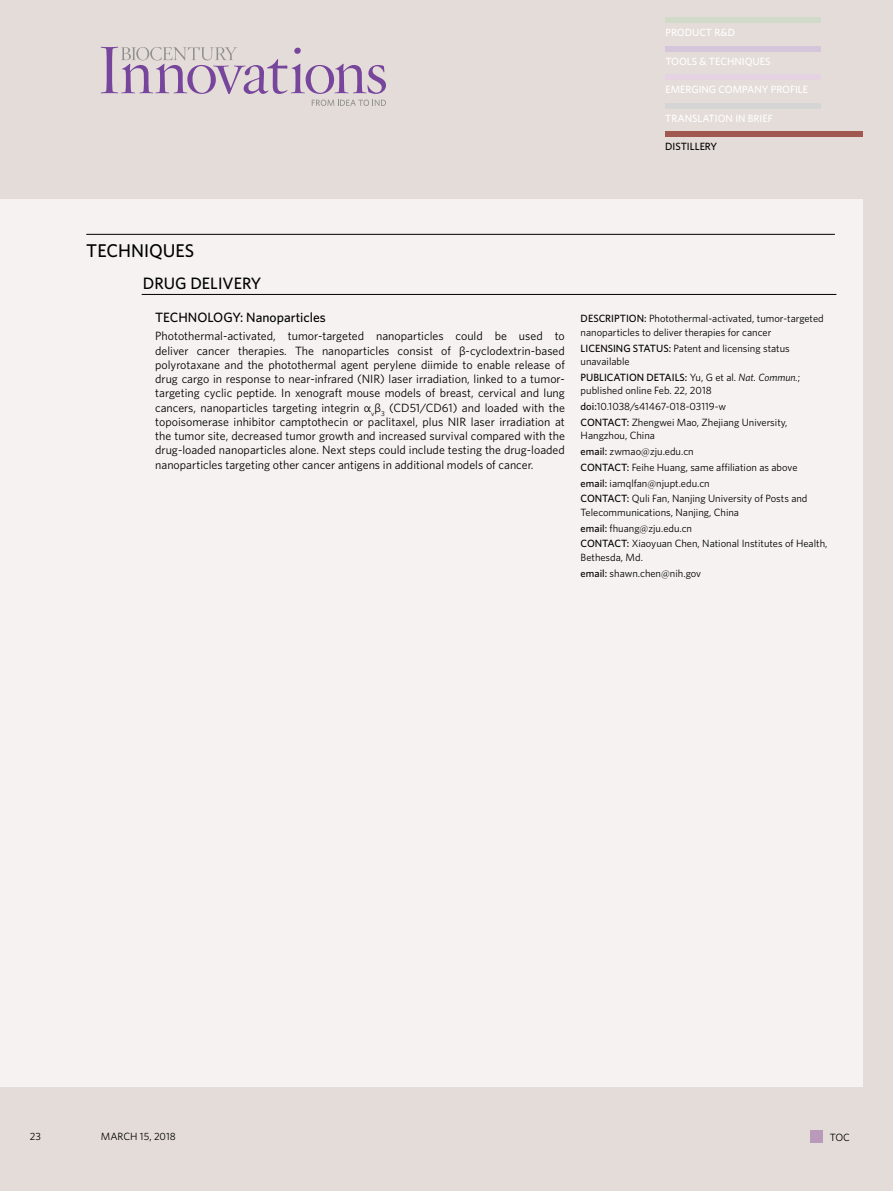
<style>
.page{position:relative;width:893px;height:1191px;background:#e4dcd8}
.page>*{position:absolute;margin:0;border:0;box-sizing:border-box;transform-origin:0 0}
.t1{font:500 18.45px "Whitney";color:#000}
.distillery_section{font:500 16.5px "Whitney";color:#000}
.indications{font:500 13.5px "Whitney";color:#000}
.body_text{font:12px/14.2px "Whitney";color:#000;text-align:justify}
.side_text{font:10.5px/13.5px "Whitney";color:#000}
.side_text_target{font:10.5px/13.5px "Whitney";color:#000}
.t2{font:500 10.5px "Whitney";color:#fff}
.t3{font:500 10.5px "Whitney";color:#000}
.s1{font-weight:500}
.s2{font-style:italic}
</style>
<div class="page">
<svg style="left:101px;top:47px;width:285px;height:47px"></svg>
<svg style="left:312px;top:100px;width:74px;height:6px"></svg>
<div style="left:0;top:199px;width:863px;height:887px;background:#f5f2f1"></div>
<div style="left:665px;top:75px;width:156px;height:5px;background:#e5d3e3"></div>
<div style="left:665px;top:103px;width:156px;height:5px;background:#d4d5d4"></div>
<div style="left:665px;top:18px;width:156px;height:5px;background:#d2dac9"></div>
<div style="left:665px;top:46px;width:156px;height:5px;background:#d5c6dc"></div>
<div style="left:811px;top:1130px;width:12px;height:13px;background:#b99abb"></div>
<div style="left:665px;top:132px;width:198px;height:5px;background:#a15851"></div>
<hr style="left:86px;top:234px;width:749px;height:1px;background:#000">
<hr style="left:142px;top:294px;width:694px;height:1px;background:#000">
<p class="t2" style="left:665px;top:26px;width:71px">PRODUCT R&amp;D</p>
<p class="t2" style="left:665px;top:54px;width:107px">TOOLS &amp; TECHNIQUES</p>
<p class="t2" style="left:665px;top:83px;width:144px">EMERGING COMPANY PROFILE</p>
<p class="t2" style="left:665px;top:111px;width:109px">TRANSLATION IN BRIEF</p>
<p class="t3" style="left:665px;top:140px;width:54px">DISTILLERY</p>
<h1 class="t1" style="left:86px;top:239px;width:110px">TECHNIQUES</h1>
<p class="distillery_section" style="left:143px;top:272px;width:120px">DRUG DELIVERY</p>
<p class="indications" style="left:155px;top:308px;width:172px">TECHNOLOGY: Nanoparticles</p>
<p class="body_text" style="left:155px;top:329px;width:411px">Photothermal-activated, tumor-targeted nanoparticles could be used to deliver cancer therapies. The nanoparticles consist of β-cyclodextrin-based polyrotaxane and the photothermal agent perylene diimide to enable release of drug cargo in response to near-infrared (NIR) laser irradiation, linked to a tumor&shy;targeting cyclic peptide. In xenograft mouse models of breast, cervical and lung cancers, nanoparticles targeting integrin α<sub>v</sub>β<sub>3</sub> (CD51/CD61) and loaded with the topoisomerase inhibitor camptothecin or paclitaxel, plus NIR laser irradiation at the tumor site, decreased tumor growth and increased survival compared with the drug-loaded nanoparticles alone. Next steps could include testing the drug-loaded nanoparticles targeting other cancer antigens in additional models of cancer.</p>
<p class="side_text_target" style="left:581px;top:311px;width:245px"><span class="s1">DESCRIPTION:</span> Photothermal-activated, tumor-targeted nanoparticles to deliver therapies for cancer</p>
<p class="side_text" style="left:581px;top:341px;width:211px"><span class="s1">LICENSING STATUS:</span> Patent and licensing status unavailable</p>
<p class="side_text" style="left:581px;top:370px;width:221px"><span class="s1">PUBLICATION DETAILS:</span> Yu, G et al. <span class="s2">Nat. Commun.</span>; published online Feb. 22, 2018</p>
<p class="side_text" style="left:581px;top:399px;width:147px"><span class="s1">doi:</span>10.1038/s41467-018-03119-w</p>
<p class="side_text" style="left:581px;top:415px;width:208px"><span class="s1">CONTACT:</span> Zhengwei Mao, Zhejiang University,<br>Hangzhou, China</p>
<p class="side_text" style="left:581px;top:444px;width:115px"><span class="s1">email:</span> zwmao@zju.edu.cn</p>
<p class="side_text" style="left:581px;top:460px;width:218px"><span class="s1">CONTACT:</span> Feihe Huang, same affiliation as above</p>
<p class="side_text" style="left:581px;top:476px;width:131px"><span class="s1">email:</span> iamqlfan@njupt.edu.cn</p>
<p class="side_text" style="left:581px;top:491px;width:228px"><span class="s1">CONTACT:</span> Quli Fan, Nanjing University of Posts and<br>Telecommunications, Nanjing, China</p>
<p class="side_text" style="left:581px;top:521px;width:113px"><span class="s1">email:</span> fhuang@zju.edu.cn</p>
<p class="side_text" style="left:581px;top:536px;width:248px"><span class="s1">CONTACT:</span> Xiaoyuan Chen, National Institutes of Health,<br>Bethesda, Md.</p>
<p class="side_text" style="left:581px;top:566px;width:122px"><span class="s1">email:</span> shawn.chen@nih.gov</p>
<p class="side_text_target" style="left:30px;top:1129px;width:13px">23</p>
<p class="side_text_target" style="left:101px;top:1129px;width:17px">March</p>
<p class="side_text_target" style="left:140px;top:1129px;width:37px">15, 2018</p>
<p class="side_text_target" style="left:830px;top:1130px;width:22px">TOC</p>
</div>
